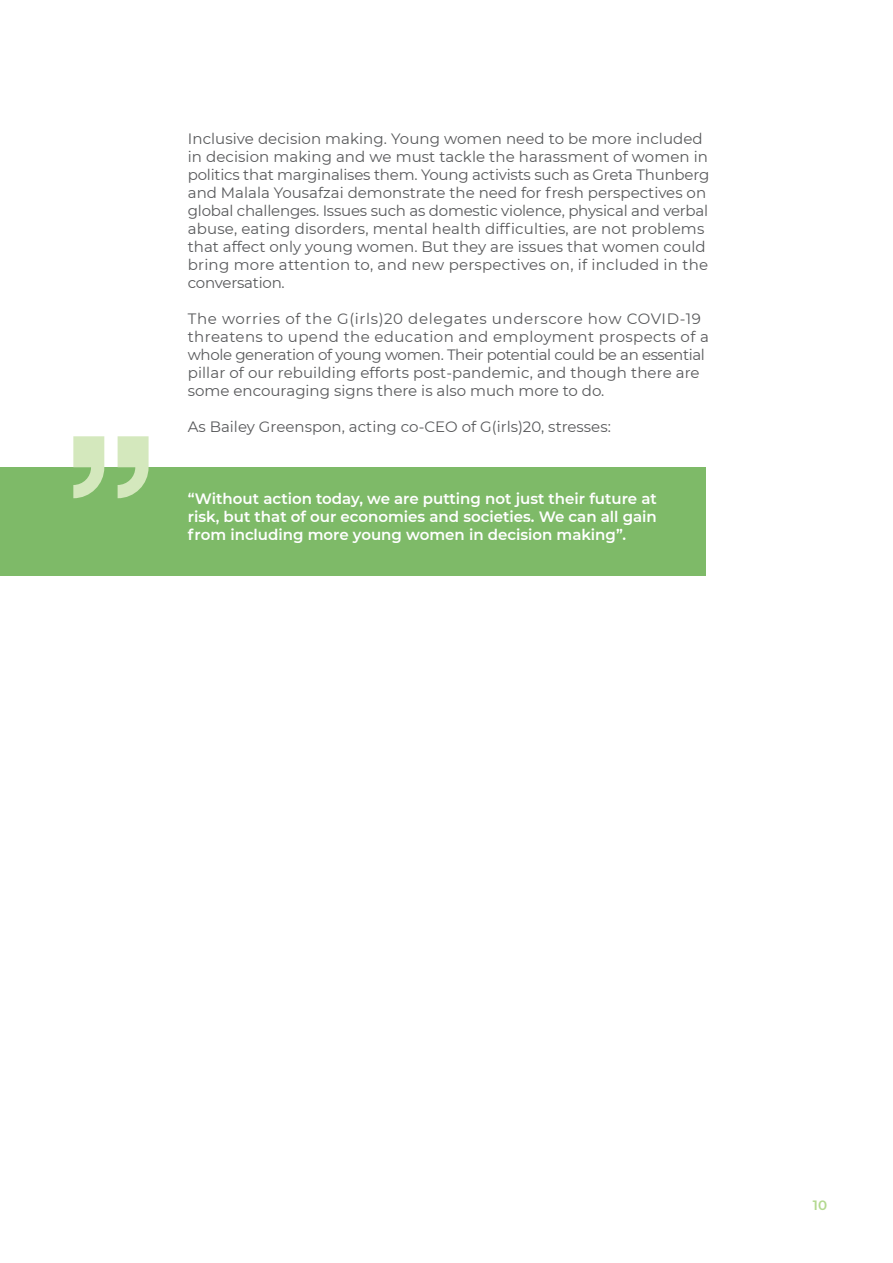
<style>
.page{position:relative;width:893px;height:1263px;background:#fff}
.page>*{position:absolute;margin:0;border:0;box-sizing:border-box;transform-origin:0 0}
.t1{font:15px/18px "Montserrat";color:#58595b}
.t2{font:600 15px/18px "Montserrat";color:#fff;text-align:justify}
.t3{font:600 13.5px "Montserrat";color:#b3d98f}
</style>
<div class="page">
<div style="left:0;top:467px;width:705px;height:109px;background:#7eba68"></div>
<svg style="left:73px;top:436px;width:76px;height:62px"></svg>
<p class="t1" style="left:188px;top:129px;width:523px">Inclusive decision making. Young women need to be more included in decision making and we must tackle the harassment of women in politics that marginalises them. Young activists such as Greta Thunberg and Malala Yousafzai demonstrate the need for fresh perspectives on global challenges. Issues such as domestic violence, physical and verbal abuse, eating disorders, mental health difficulties, are not problems that affect only young women. But they are issues that women could bring more attention to, and new perspectives on, if included in the conversation.</p>
<p class="t1" style="left:188px;top:309px;width:523px">The worries of the G(irls)20 delegates underscore how COVID-19 threatens to upend the education and employment prospects of a whole generation of young women. Their potential could be an essential pillar of our rebuilding efforts post-pandemic, and though there are some encouraging signs there is also much more to do.</p>
<p class="t1" style="left:188px;top:417px;width:425px">As Bailey Greenspon, acting co-CEO of G(irls)20, stresses:</p>
<p class="t2" style="left:188px;top:489px;width:470px">“Without action today, we are putting not just their future at risk, but that of our economies and societies. We can all gain from including more young women in decision making”.</p>
<p class="t3" style="left:813px;top:1195px;width:16px">10</p>
</div>
